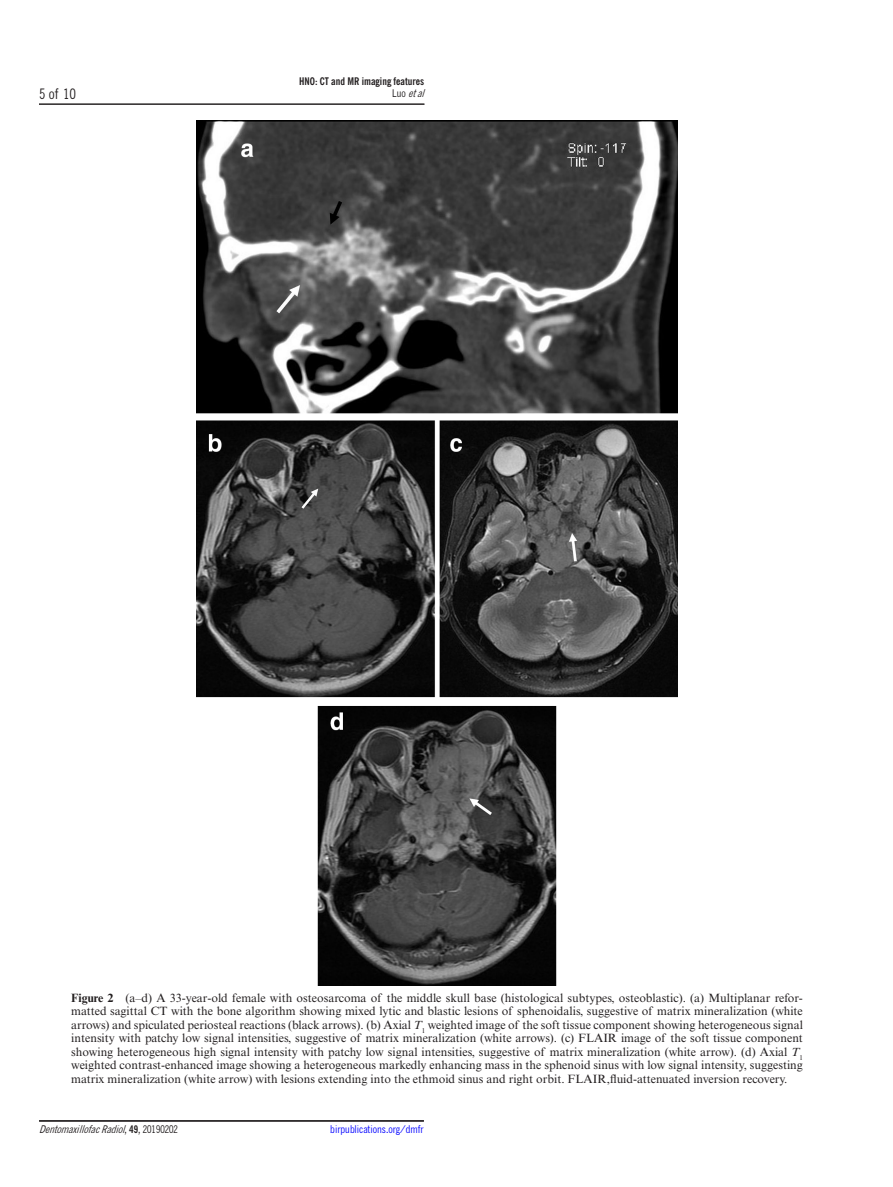
<style>
.page{position:relative;width:893px;height:1187px;background:#fff}
.page>*{position:absolute;margin:0;border:0;box-sizing:border-box;transform-origin:0 0}
.t1{font:condensed 14.25px "News Gothic MT Std";color:#231f20}
.t2{font:12px/13.5px "Times New Roman MT Std";color:#231f20;text-align:justify}
.t3{font:italic condensed 10.5px "News Gothic MT Std";color:#231f20}
.t4{font:700 condensed 10.5px "News Gothic BT";color:#231f20}
.t5{font:condensed 10.5px "News Gothic MT Std";color:#00f}
.s1{font-style:normal}
.s2{font-weight:700}
.s3{font-style:italic}
.s4{font-family:"News Gothic BT";font-weight:700;font-style:normal}
</style>
<div class="page">
<hr style="left:39px;top:104px;width:385px;height:1px;background:#231f20">
<hr style="left:39px;top:1120px;width:385px;height:1px;background:#231f20">
<img style="left:196px;top:121px;width:482px;height:864px">
<p class="t4" style="left:299px;top:75px;width:127px">HNO: CT and MR imaging features</p>
<p class="t1" style="left:39px;top:86px;width:38px">5 of 10</p>
<p class="t3" style="left:392px;top:87px;width:37px"><span class="s1">L u o</span> etal</p>
<p class="t2" style="left:71px;top:990px;width:733px"><span class="s2">Figure 2</span> (a–d) A 33-year-old female with osteosarcoma of the middle skull base (histological subtypes, osteoblastic). (a) Multiplanar refor&shy;matted sagittal CT with the bone algorithm showing mixed lytic and blastic lesions of sphenoidalis, suggestive of matrix mineralization (white arrows) and spiculated periosteal reactions (black arrows). (b) Axial <span class="s3">T</span><sub>1</sub> weighted image of the soft tissue component showing heterogeneous signal intensity with patchy low signal intensities, suggestive of matrix mineralization (white arrows). (c) FLAIR image of the soft tissue component showing heterogeneous high signal intensity with patchy low signal intensities, suggestive of matrix mineralization (white arrow). (d) Axial <span class="s3">T</span><sub>1 </sub>weighted contrast-enhanced image showing a heterogeneous markedly enhancing mass in the sphenoid sinus with low signal intensity, suggesting matrix mineralization (white arrow) with lesions extending into the ethmoid sinus and right orbit. FLAIR,fluid-attenuated inversion recovery.</p>
<p class="t3" style="left:39px;top:1123px;width:140px">DentomaxillofacRadiol<span class="s1">,</span> <span class="s4">4 9</span> <span class="s1">, 2 0 1 9 0 2 0 2</span></p>
<p class="t5" style="left:330px;top:1123px;width:95px">birpublications.org/dmfr</p>
</div>
